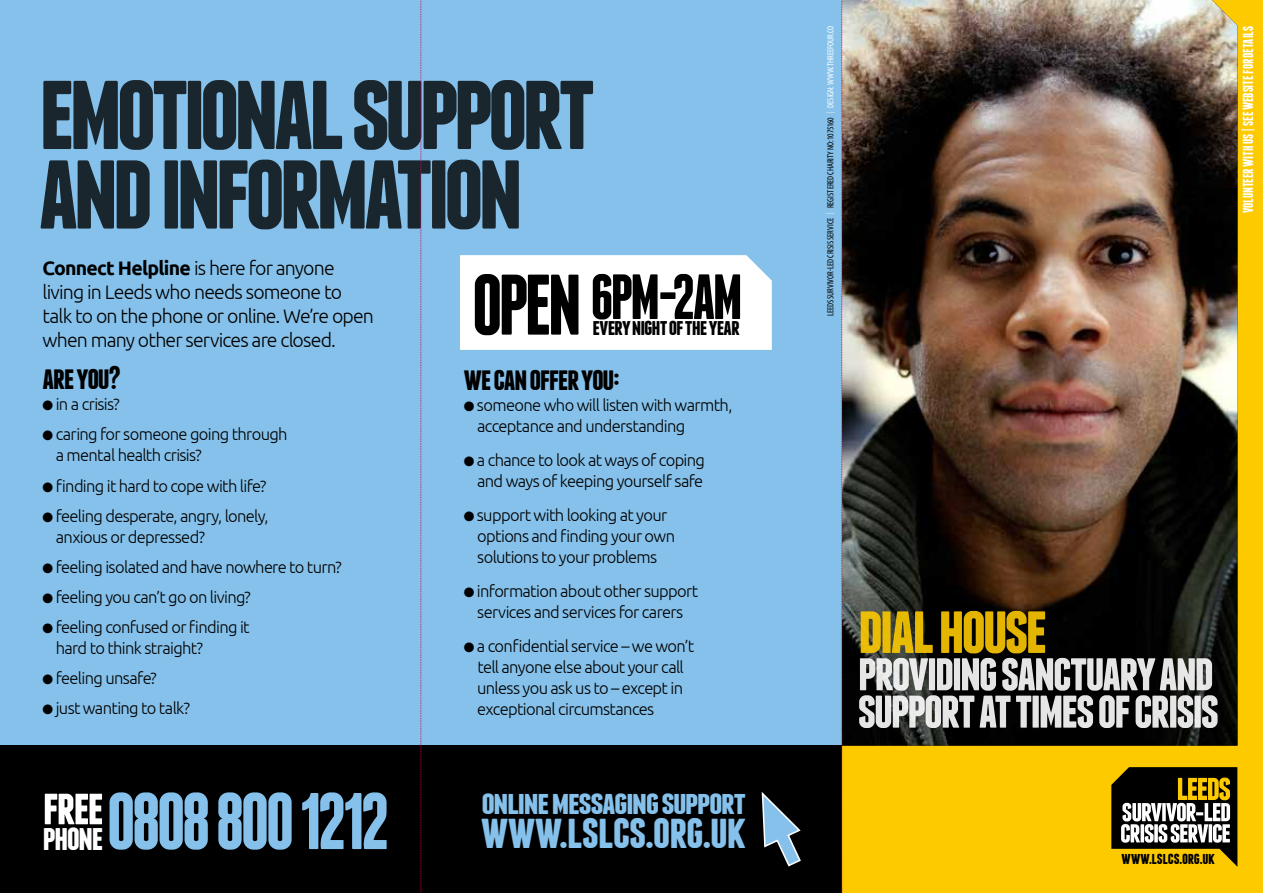
<style>
.page{position:relative;width:1263px;height:893px;background:#fff}
.page>*{position:absolute;margin:0;border:0;box-sizing:border-box;transform-origin:0 0}
.t1{font:700 113.7px "Franchise";letter-spacing:-.06em;color:#000}
.t2{font:700 80.1px "Franchise";letter-spacing:-.06em;color:#85c1ea}
.t3{font:700 69.3px "Franchise";letter-spacing:-.05em;color:#fdca00}
.t4{font:700 63.75px "Franchise";letter-spacing:-.045em;color:#000}
.t5{font:700 53.4px "Franchise";letter-spacing:-.05em;color:#fff}
.t6{font:700 50.85px "Franchise";color:#fff}
.t7{font:700 49.35px "Franchise";letter-spacing:-.03em;color:#85c1ea}
.t8{font:700 36.9px "Franchise";letter-spacing:-.05em;color:#fff}
.t9{font:700 33.75px "Franchise";letter-spacing:-.045em;color:#85c1ea;scale:1.12 1}
.t10{font:700 33px "Franchise";letter-spacing:-.04em;color:#000}
.t11{font:700 23.4px "Franchise";letter-spacing:-.04em;color:#000}
.t12{font:300 19.5px/24px "Ubuntu";letter-spacing:-.045em;color:#000}
.t13{font:700 16.95px "Franchise";letter-spacing:-.02em;color:#000}
.t14{font:300 16.5px/21px "Ubuntu";letter-spacing:-.04em;color:#000}
.t15{font:700 14.4px "Franchise";letter-spacing:-.01em;color:#fff}
.t16{font:condensed 9px "Myriad Pro";letter-spacing:-.005em;color:#000}
.s1{font-weight:700}
.s2{font-weight:300;color:#fff}
.s3{color:#fff}
</style>
<div class="page">
<div style="left:0;top:0;width:842px;height:893px;background:#85c1ea"></div>
<div style="left:0;top:746px;width:842px;height:147px;background:#000"></div>
<svg style="left:460px;top:255px;width:312px;height:95px;background:#d6d7d7"></svg>
<div style="left:842px;top:0;width:421px;height:893px;background:#fdca00"></div>
<img style="left:843px;top:0;width:394px;height:746px">
<svg style="left:1111px;top:767px;width:126px;height:100px"></svg>
<svg style="left:761px;top:791px;width:40px;height:76px"></svg>
<svg style="left:841px;top:0;width:2px;height:893px;background:#8c6876"></svg>
<svg style="left:420px;top:0;width:2px;height:893px;background:#867ba9"></svg>
<h1 class="t1" style="left:38px;top:56px;width:559px">EMOTIONAL SUPPORT</h1>
<h1 class="t1" style="left:38px;top:136px;width:487px">AND INFORMATION</h1>
<p class="t12" style="left:43px;top:256px;width:333px"><span class="s1">Connect Helpline</span> is here for anyone living in Leeds who needs someone to talk to on the phone or online. We’re open when many other services are closed.</p>
<h3 class="t10" style="left:43px;top:362px;width:80px">ARE YOU?</h3>
<p class="t14" style="left:43px;top:393px;width:79px">● in a crisis?</p>
<p class="t14" style="left:56px;top:424px;width:233px;text-indent:-13px">● caring for someone going through a mental health crisis?</p>
<p class="t14" style="left:43px;top:475px;width:225px">● finding it hard to cope with life?</p>
<p class="t14" style="left:56px;top:505px;width:214px;text-indent:-13px">● feeling desperate, angry, lonely, anxious or depressed?</p>
<p class="t14" style="left:43px;top:556px;width:301px">● feeling isolated and have nowhere to turn?</p>
<p class="t14" style="left:43px;top:586px;width:210px">● feeling you can’t go on living?</p>
<p class="t14" style="left:56px;top:616px;width:195px;text-indent:-13px">● feeling confused or finding it hard to think straight?</p>
<p class="t14" style="left:43px;top:667px;width:116px">● feeling unsafe?</p>
<p class="t14" style="left:43px;top:698px;width:149px">● just wanting to talk?</p>
<h2 class="t2" style="left:106px;top:784px;width:285px">0808 800 1212</h2>
<h3 class="t6" style="left:43px;top:783px;width:63px">FREE</h3>
<h3 class="t8" style="left:43px;top:820px;width:63px">PHONE</h3>
<h3 class="t4" style="left:590px;top:267px;width:154px">6PM-2AM</h3>
<h3 class="t11" style="left:593px;top:316px;width:149px">EVERY NIGHT OF THE YEAR</h3>
<h3 class="t10" style="left:464px;top:363px;width:157px">WE CAN OFFER YOU:</h3>
<p class="t14" style="left:477px;top:395px;width:257px;text-indent:-13px">● someone who will listen with warmth, acceptance and understanding</p>
<p class="t14" style="left:464px;top:449px;width:243px;text-align:right">● a chance to look at ways of coping and ways of keeping yourself safe</p>
<p class="t14" style="left:477px;top:504px;width:199px;text-indent:-14px">● support with looking at your options and finding your own solutions to your problems</p>
<p class="t14" style="left:464px;top:580px;width:236px;text-align:center">● information about other support services and services for carers</p>
<p class="t14" style="left:477px;top:635px;width:218px;text-indent:-14px">● a confidential service – we won’t tell anyone else about your call unless you ask us to – except in exceptional circumstances</p>
<h3 class="t9" style="left:481px;top:786px;width:238px">ONLINE MESSAGING SUPPORT</h3>
<h3 class="t7" style="left:481px;top:807px;width:267px">WWW.LSLCS.ORG.UK</h3>
<p class="t16" style="left:825px;top:316px;width:292px;rotate:-90deg">leeds survivor-led crisis service <span class="s2">|</span> registered charity no: 1075160 <span class="s2">|</span> <span class="s3">design: www.threefour.co</span></p>
<p class="t15" style="left:1241px;top:213px;width:188px;rotate:-90deg">VOLUNTEER WITH US | SEE WEBSITE FOR DETAILS</p>
<h3 class="t3" style="left:857px;top:596px;width:192px">DIAL HOUSE</h3>
<h3 class="t5" style="left:857px;top:647px;width:358px">PROVIDING SANCTUARY AND</h3>
<h3 class="t5" style="left:857px;top:684px;width:363px">SUPPORT AT TIMES OF CRISIS</h3>
<p class="t13" style="left:1121px;top:850px;width:95px">WWW.LSLCS.ORG.UK</p>
</div>
